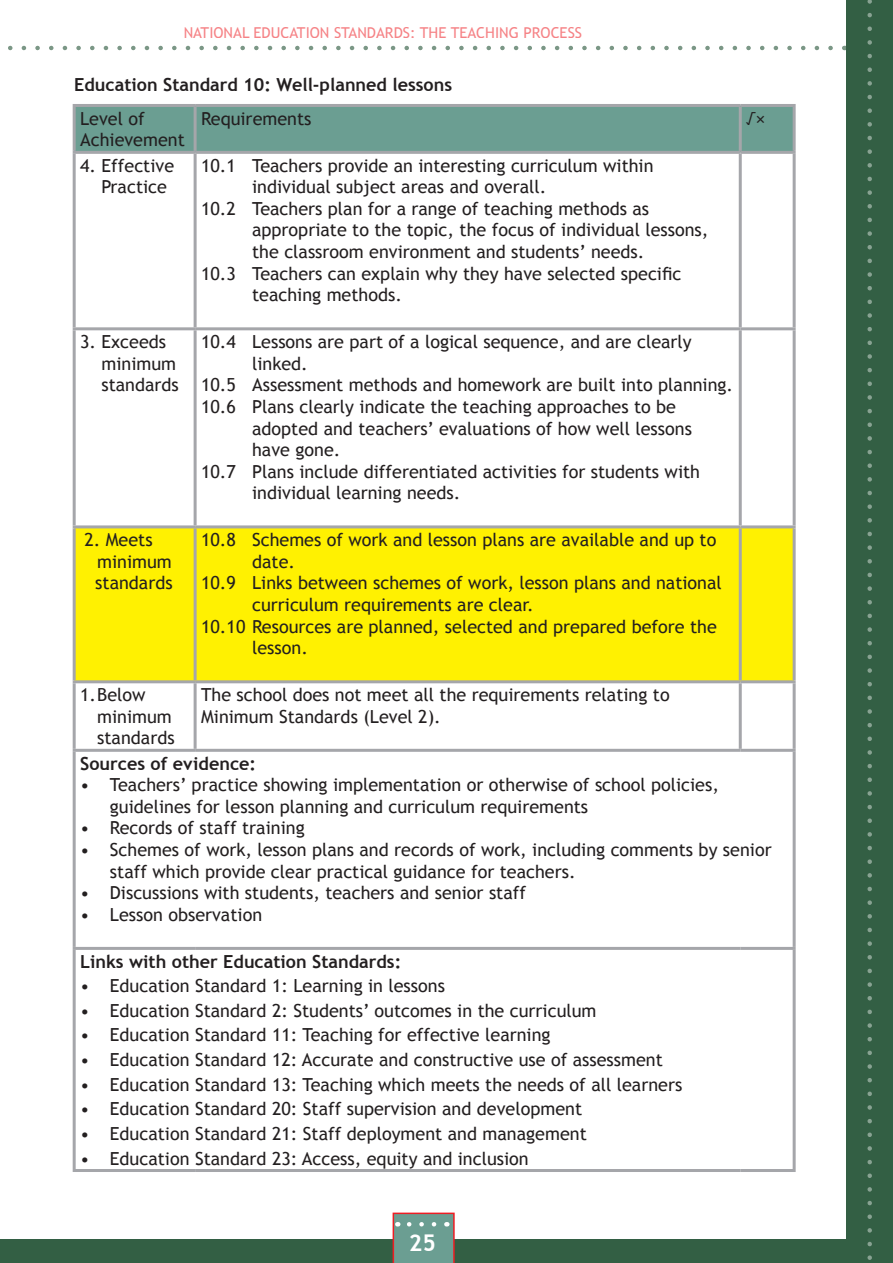
<style>
.page{position:relative;width:893px;height:1263px;background:#fff}
.page>*{position:absolute;margin:0;border:0;box-sizing:border-box;transform-origin:0 0}
.t1{font:700 23.1px "Trebuchet MS";color:#fff}
.t2{font:18px/21.6px "Trebuchet MS";color:#231f20}
.t3{font:700 18px "Trebuchet MS";color:#231f20}
.t4{font:15px "Trebuchet MS";color:#ee1d23}
</style>
<div class="page">
<div style="left:0;top:1239px;width:859px;height:24px;background:#335f44"></div>
<svg style="left:8px;top:46px;width:823px;height:4px"></svg>
<div style="left:846px;top:0;width:47px;height:1263px;background:#335f44"></div>
<svg style="left:867px;top:0;width:5px;height:1260px"></svg>
<svg style="left:393px;top:1212px;width:62px;height:51px;background:#7a988e"></svg>
<div style="left:76px;top:107px;width:717px;height:44px;background:#6b9e92"></div>
<div style="left:76px;top:528px;width:717px;height:152px;background:#fff101"></div>
<hr style="left:73px;top:104px;width:122px;height:3px;background:#a5a6aa">
<hr style="left:73px;top:107px;width:3px;height:44px;background:#a5a6aa">
<hr style="left:195px;top:104px;width:545px;height:3px;background:#a5a6aa">
<hr style="left:194px;top:107px;width:3px;height:44px;background:#a5a6aa">
<hr style="left:740px;top:104px;width:56px;height:3px;background:#a5a6aa">
<hr style="left:739px;top:107px;width:3px;height:44px;background:#a5a6aa">
<hr style="left:793px;top:107px;width:3px;height:44px;background:#a5a6aa">
<hr style="left:73px;top:151px;width:122px;height:3px;background:#a5a6aa">
<hr style="left:73px;top:154px;width:3px;height:173px;background:#a5a6aa">
<hr style="left:195px;top:151px;width:545px;height:3px;background:#a5a6aa">
<hr style="left:194px;top:154px;width:3px;height:173px;background:#a5a6aa">
<hr style="left:740px;top:151px;width:56px;height:3px;background:#a5a6aa">
<hr style="left:739px;top:154px;width:3px;height:173px;background:#a5a6aa">
<hr style="left:793px;top:154px;width:3px;height:173px;background:#a5a6aa">
<hr style="left:73px;top:327px;width:122px;height:3px;background:#a5a6aa">
<hr style="left:73px;top:330px;width:3px;height:195px;background:#a5a6aa">
<hr style="left:195px;top:327px;width:545px;height:3px;background:#a5a6aa">
<hr style="left:194px;top:330px;width:3px;height:195px;background:#a5a6aa">
<hr style="left:740px;top:327px;width:56px;height:3px;background:#a5a6aa">
<hr style="left:739px;top:330px;width:3px;height:195px;background:#a5a6aa">
<hr style="left:793px;top:330px;width:3px;height:195px;background:#a5a6aa">
<hr style="left:73px;top:525px;width:122px;height:3px;background:#a5a6aa">
<hr style="left:73px;top:528px;width:3px;height:152px;background:#a5a6aa">
<hr style="left:195px;top:525px;width:545px;height:3px;background:#a5a6aa">
<hr style="left:194px;top:528px;width:3px;height:152px;background:#a5a6aa">
<hr style="left:740px;top:525px;width:56px;height:3px;background:#a5a6aa">
<hr style="left:739px;top:528px;width:3px;height:152px;background:#a5a6aa">
<hr style="left:793px;top:528px;width:3px;height:152px;background:#a5a6aa">
<hr style="left:73px;top:680px;width:122px;height:3px;background:#a5a6aa">
<hr style="left:73px;top:683px;width:3px;height:66px;background:#a5a6aa">
<hr style="left:195px;top:680px;width:545px;height:3px;background:#a5a6aa">
<hr style="left:194px;top:683px;width:3px;height:66px;background:#a5a6aa">
<hr style="left:740px;top:680px;width:56px;height:3px;background:#a5a6aa">
<hr style="left:739px;top:683px;width:3px;height:66px;background:#a5a6aa">
<hr style="left:793px;top:683px;width:3px;height:66px;background:#a5a6aa">
<hr style="left:73px;top:749px;width:122px;height:3px;background:#a5a6aa">
<hr style="left:73px;top:752px;width:3px;height:195px;background:#a5a6aa">
<hr style="left:195px;top:749px;width:545px;height:3px;background:#a5a6aa">
<hr style="left:740px;top:749px;width:56px;height:3px;background:#a5a6aa">
<hr style="left:793px;top:752px;width:3px;height:195px;background:#a5a6aa">
<hr style="left:73px;top:947px;width:122px;height:3px;background:#a5a6aa">
<hr style="left:73px;top:950px;width:3px;height:219px;background:#a5a6aa">
<hr style="left:195px;top:947px;width:545px;height:3px;background:#a5a6aa">
<hr style="left:740px;top:947px;width:56px;height:3px;background:#a5a6aa">
<hr style="left:793px;top:950px;width:3px;height:219px;background:#a5a6aa">
<hr style="left:73px;top:1169px;width:122px;height:3px;background:#a5a6aa">
<hr style="left:195px;top:1169px;width:545px;height:3px;background:#a5a6aa">
<hr style="left:740px;top:1169px;width:56px;height:3px;background:#a5a6aa">
<p class="t4" style="left:184px;top:24px;width:400px">NATIONAL EDUCATION STANDARDS: THE TEACHING PROCESS</p>
<p class="t3" style="left:74px;top:74px;width:379px">Education Standard 10: Well-planned lessons</p>
<p class="t2" style="left:80px;top:108px;width:106px">Level of<br>Achievement</p>
<p class="t2" style="left:201px;top:108px;width:112px">Requirements</p>
<p class="t2" style="left:746px;top:108px;width:20px">√×</p>
<p class="t2" style="left:101px;top:155px;width:74px;text-indent:-21px">4. Effective<br>Practice</p>
<p class="t2" style="left:252px;top:155px;width:403px;text-indent:-51px">10.1 Teachers provide an interesting curriculum within individual subject areas and overall.</p>
<p class="t2" style="left:252px;top:198px;width:458px;text-indent:-51px">10.2 Teachers plan for a range of teaching methods as appropriate to the topic, the focus of individual lessons, the classroom environment and students’ needs.</p>
<p class="t2" style="left:252px;top:263px;width:431px;text-indent:-51px">10.3 Teachers can explain why they have selected specific teaching methods.</p>
<p class="t2" style="left:101px;top:331px;width:79px;text-indent:-21px">3. Exceeds minimum standards</p>
<p class="t2" style="left:252px;top:331px;width:441px;text-indent:-51px">10.4 Lessons are part of a logical sequence, and are clearly linked.</p>
<p class="t2" style="left:201px;top:374px;width:534px">10.5 Assessment methods and homework are built into planning.</p>
<p class="t2" style="left:252px;top:396px;width:441px;text-indent:-51px">10.6 Plans clearly indicate the teaching approaches to be adopted and teachers’ evaluations of how well lessons have gone.</p>
<p class="t2" style="left:252px;top:461px;width:449px;text-indent:-51px">10.7 Plans include differentiated activities for students with individual learning needs.</p>
<p class="t2" style="left:97px;top:529px;width:76px;text-indent:-13px">2. Meets minimum</p>
<p class="t2" style="left:95px;top:572px;width:79px">standards</p>
<p class="t2" style="left:252px;top:529px;width:466px;text-indent:-51px">10.8 Schemes of work and lesson plans are available and up to date.</p>
<p class="t2" style="left:252px;top:572px;width:471px;text-indent:-51px">10.9 Links between schemes of work, lesson plans and national curriculum requirements are clear.</p>
<p class="t2" style="left:252px;top:616px;width:466px;text-indent:-51px">10.10 Resources are planned, selected and prepared before the lesson.</p>
<p class="t2" style="left:97px;top:684px;width:79px;text-indent:-17px">1.Below minimum standards</p>
<p class="t2" style="left:201px;top:684px;width:470px">The school does not meet all the requirements relating to<br>Minimum Standards (Level 2).</p>
<p class="t3" style="left:80px;top:752px;width:178px">Sources of evidence:</p>
<p class="t2" style="left:110px;top:774px;width:610px;text-indent:-30px">• Teachers’ practice showing implementation or otherwise of school policies, guidelines for lesson planning and curriculum requirements</p>
<p class="t2" style="left:80px;top:817px;width:226px">• Records of staff training</p>
<p class="t2" style="left:110px;top:839px;width:663px;text-indent:-30px">• Schemes of work, lesson plans and records of work, including comments by senior staff which provide clear practical guidance for teachers.</p>
<p class="t2" style="left:80px;top:882px;width:447px">• Discussions with students, teachers and senior staff</p>
<p class="t2" style="left:80px;top:904px;width:184px">• Lesson observation</p>
<p class="t3" style="left:80px;top:950px;width:323px">Links with other Education Standards:</p>
<p class="t2" style="left:80px;top:975px;width:366px">• Education Standard 1: Learning in lessons</p>
<p class="t2" style="left:80px;top:1000px;width:518px">• Education Standard 2: Students’ outcomes in the curriculum</p>
<p class="t2" style="left:80px;top:1024px;width:472px">• Education Standard 11: Teaching for effective learning</p>
<p class="t2" style="left:80px;top:1049px;width:584px">• Education Standard 12: Accurate and constructive use of assessment</p>
<p class="t2" style="left:80px;top:1074px;width:604px">• Education Standard 13: Teaching which meets the needs of all learners</p>
<p class="t2" style="left:80px;top:1098px;width:503px">• Education Standard 20: Staff supervision and development</p>
<p class="t2" style="left:80px;top:1123px;width:508px">• Education Standard 21: Staff deployment and management</p>
<p class="t2" style="left:80px;top:1147px;width:450px">• Education Standard 23: Access, equity and inclusion</p>
<p class="t1" style="left:409px;top:1228px;width:28px">25</p>
</div>
